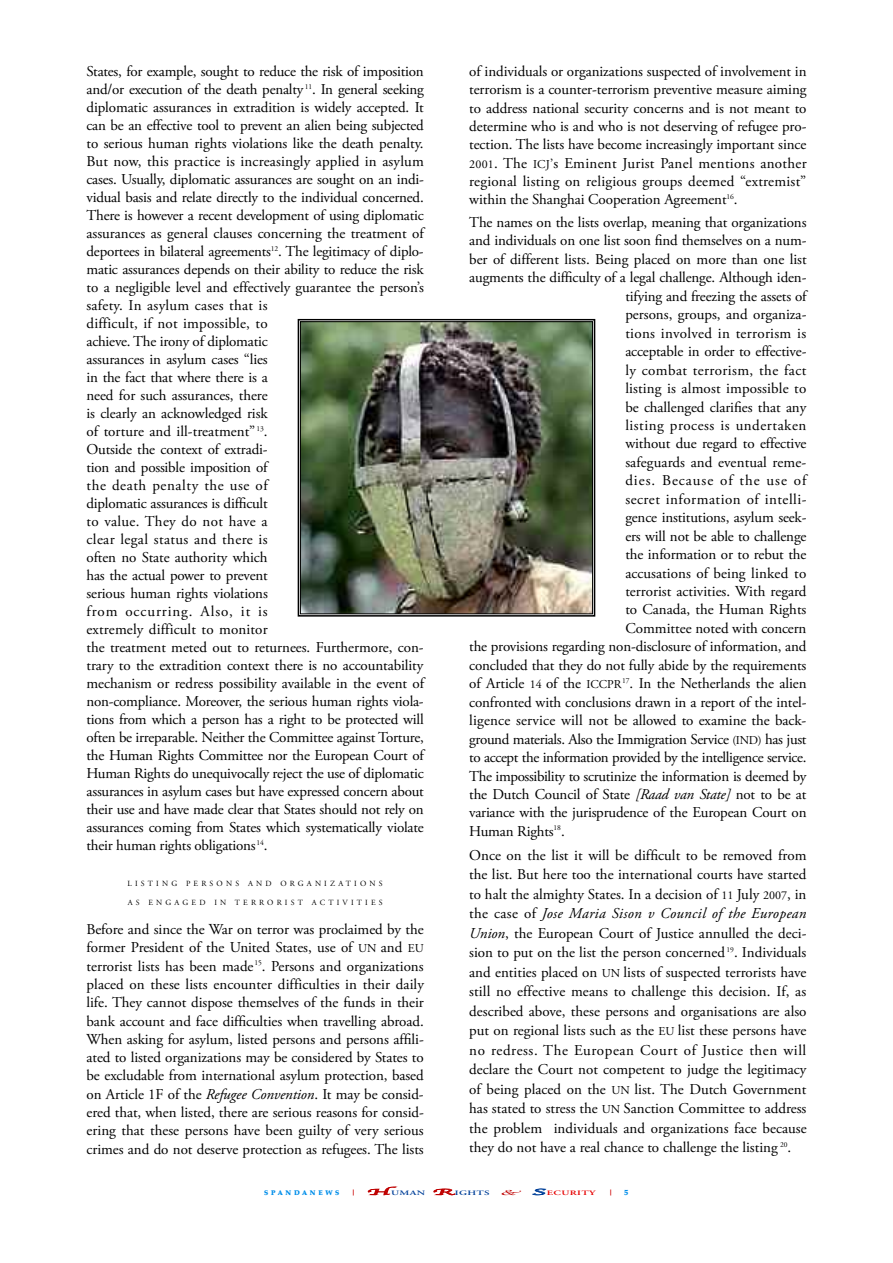
<style>
.page{position:relative;width:893px;height:1263px;background:#fff}
.page>*{position:absolute;margin:0;border:0;box-sizing:border-box;transform-origin:0 0}
.t1{font:15px/18px "Adobe Garamond Pro";letter-spacing:-.01em;color:#000;text-align:justify}
.t2{font:15px "Adobe Garamond Pro";letter-spacing:.035em;color:#000}
.t3{font:15px "Adobe Garamond Pro";letter-spacing:.01em;color:#000}
.t4{font:15px "Adobe Garamond Pro";letter-spacing:.02em;color:#000}
.t5{font:15px "Adobe Garamond Pro";letter-spacing:.025em;color:#000}
.t6{font:15px "Adobe Garamond Pro";letter-spacing:.065em;color:#000}
.t7{font:7.8px "Adobe Garamond Pro";letter-spacing:.4em;color:#000}
.t8{font:7.5px "Apple Chancery";color:#bf0000;scale:3 1}
.t9{font:900 7.5px "Palatino";color:#008eea}
.t10{font:600 6.75px "Adobe Garamond Pro";letter-spacing:.035em;color:#004099;scale:1.6 1}
.t11{font:900 6.75px "Palatino";letter-spacing:.395em;color:#008eea}
.t12{font:600 6.75px "Adobe Garamond Pro";letter-spacing:.035em;color:#e60000;scale:1.6 1}
.t13{font:900 6px "Palatino";color:#c00}
.s1{font-size:12px}
.s2{font-style:italic}
.s3{font-size:13.5px}
.s4{font-family:"Apple Chancery";font-weight:400;font-size:9px;color:#bf0000}
.s5{font-family:"Apple Chancery";font-weight:400;font-size:9px;color:#004099}
</style>
<div class="page">
<img style="left:302px;top:323px;width:289px;height:289px">
<div style="left:298px;top:319px;width:297px;height:298px;border:2px solid #000"></div>
<div style="left:300px;top:321px;width:293px;height:293px;border:1px solid #000"></div>
<p class="t1" style="left:87px;top:64px;width:339px;text-align:left">States, for example, sought to reduce the risk of imposition and/or execution of the death penalty <sup>11</sup>. In general seeking diplomatic assurances in extradition is widely accepted. It can be an effective tool to prevent an alien being subjected to serious human rights violations like the death penalty.<br>But now, this practice is increasingly applied in asylum cases. Usually, diplomatic assurances are sought on an indi&shy;vidual basis and relate directly to the individual concerned.<br>There is however a recent development of using diplomatic assurances as general clauses concerning the treatment of deportees in bilateral agreements<sup>12</sup>. The legitimacy of diplo&shy;matic assurances depends on their ability to reduce the risk to a negligible level and effectively guarantee the person’s safety. In asylum cases that is<br>difficult, if not impossible, to<br>achieve. The irony of diplomatic<br>assurances in asylum cases “lies<br>in the fact that where there is a<br>need for such assurances, there<br>is clearly an acknowledged risk<br>of torture and ill-treatment” <sup>13</sup>.<br>Outside the context of extradi-<br>tion and possible imposition of<br>the death penalty the use of<br>diplomatic assurances is difficult<br>to value. They do not have a<br>clear legal status and there is<br>often no State authority which<br>has the actual power to prevent<br>serious human rights violations<br>from occurring. Also, it is<br>extremely difficult to monitor<br>the treatment meted out to returnees. Furthermore, con&shy;trary to the extradition context there is no accountability mechanism or redress possibility available in the event of non-compliance. Moreover, the serious human rights viola&shy;tions from which a person has a right to be protected will often be irreparable. Neither the Committee against Torture, the Human Rights Committee nor the European Court of Human Rights do unequivocally reject the use of diplomatic assurances in asylum cases but have expressed concern about their use and have made clear that States should not rely on assurances coming from States which systematically violate their human rights obligations<sup>14</sup>.</p>
<p class="t7" style="left:128px;top:880px;width:257px">LISTING PERSONS AND ORGANIZATIONS</p>
<p class="t7" style="left:128px;top:899px;width:256px">AS ENGAGED IN TERRORIST ACTIVITIES</p>
<p class="t1" style="left:87px;top:921px;width:339px">Before and since the War on terror was proclaimed by the former President of the United States, use of <span class="s1">UN</span> and <span class="s1">EU </span>terrorist lists has been made<sup>15</sup>. Persons and organizations placed on these lists encounter difficulties in their daily life. They cannot dispose themselves of the funds in their bank account and face difficulties when travelling abroad.<br>When asking for asylum, listed persons and persons affili&shy;ated to listed organizations may be considered by States to be excludable from international asylum protection, based on Article 1F of the <span class="s2">Refugee Convention</span>. It may be consid&shy;ered that, when listed, there are serious reasons for consid&shy;ering that these persons have been guilty of very serious crimes and do not deserve protection as refugees. The lists</p>
<p class="t1" style="left:469px;top:64px;width:339px">of individuals or organizations suspected of involvement in terrorism is a counter-terrorism preventive measure aiming to address national security concerns and is not meant to determine who is and who is not deserving of refugee pro&shy;tection. The lists have become increasingly important since <span class="s1">2001</span>. The <span class="s1">ICJ</span><span class="s3">’</span>s Eminent Jurist Panel mentions another regional listing on religious groups deemed “extremist” within the Shanghai Cooperation Agreement<sup>16</sup>.</p>
<p class="t1" style="left:469px;top:215px;width:339px">The names on the lists overlap, meaning that organizations</p>
<p class="t1" style="left:469px;top:233px;width:339px">and individuals on one list soon find themselves on a num-</p>
<p class="t1" style="left:469px;top:251px;width:339px">ber of different lists. Being placed on more than one list</p>
<p class="t1" style="left:469px;top:270px;width:339px">augments the difficulty of a legal challenge. Although iden-</p>
<p class="t1" style="left:625px;top:288px;width:183px">tifying and freezing the assets of</p>
<p class="t1" style="left:625px;top:307px;width:183px">persons, groups, and organiza-</p>
<p class="t4" style="left:625px;top:327px;width:182px">tions involved in terrorism is</p>
<p class="t1" style="left:625px;top:344px;width:183px">acceptable in order to effective-</p>
<p class="t5" style="left:625px;top:364px;width:183px">ly combat terrorism, the fact</p>
<p class="t3" style="left:625px;top:382px;width:182px">listing is almost impossible to</p>
<p class="t1" style="left:625px;top:399px;width:182px">be challenged clarifies that any</p>
<p class="t2" style="left:625px;top:419px;width:183px">listing process is undertaken</p>
<p class="t1" style="left:625px;top:436px;width:183px">without due regard to effective</p>
<p class="t1" style="left:625px;top:454px;width:183px">safeguards and eventual reme-</p>
<p class="t6" style="left:625px;top:475px;width:183px">dies. Because of the use of</p>
<p class="t2" style="left:625px;top:493px;width:183px">secret information of intelli-</p>
<p class="t1" style="left:625px;top:510px;width:183px">gence institutions, asylum seek-</p>
<p class="t1" style="left:625px;top:528px;width:183px">ers will not be able to challenge</p>
<p class="t1" style="left:625px;top:547px;width:183px">the information or to rebut the</p>
<p class="t1" style="left:625px;top:565px;width:182px">accusations of being linked to</p>
<p class="t1" style="left:625px;top:584px;width:183px">terrorist activities. With regard</p>
<p class="t1" style="left:625px;top:602px;width:183px">to Canada, the Human Rights</p>
<p class="t1" style="left:625px;top:620px;width:183px">Committee noted with concern</p>
<p class="t1" style="left:469px;top:639px;width:339px">the provisions regarding non-disclosure of information, and</p>
<p class="t1" style="left:469px;top:657px;width:339px">concluded that they do not fully abide by the requirements</p>
<p class="t1" style="left:469px;top:676px;width:339px">of Article <span class="s1">14</span> of the <span class="s1">ICCPR</span><sup>17</sup>. In the Netherlands the alien</p>
<p class="t1" style="left:469px;top:694px;width:339px">confronted with conclusions drawn in a report of the intel-</p>
<p class="t1" style="left:469px;top:713px;width:339px">ligence service will not be allowed to examine the back-</p>
<p class="t1" style="left:469px;top:731px;width:339px">ground materials. Also the Immigration Service <span class="s1">(IND)</span> has just</p>
<p class="t1" style="left:469px;top:750px;width:339px">to accept the information provided by the intelligence service.</p>
<p class="t1" style="left:469px;top:768px;width:339px">The impossibility to scrutinize the information is deemed by</p>
<p class="t1" style="left:469px;top:786px;width:339px">the Dutch Council of State <span class="s2">[Raad van State]</span> not to be at</p>
<p class="t1" style="left:469px;top:805px;width:339px">variance with the jurisprudence of the European Court on</p>
<p class="t1" style="left:469px;top:823px;width:97px">Human Rights<sup>18</sup>.</p>
<p class="t1" style="left:469px;top:846px;width:339px;line-height:19.5px">Once on the list it will be difficult to be removed from the list. But here too the international courts have started to halt the almighty States. In a decision of <span class="s1">11</span> July <span class="s1">2007</span>, in the case of <span class="s2">Jose Maria Sison v Council of the European Union</span>, the European Court of Justice annulled the deci&shy;sion to put on the list the person concerned <sup>19</sup>. Individuals and entities placed on <span class="s1">UN</span> lists of suspected terrorists have still no effective means to challenge this decision. If, as described above, these persons and organisations are also put on regional lists such as the <span class="s1">EU</span> list these persons have no redress. The European Court of Justice then will declare the Court not competent to judge the legitimacy of being placed on the <span class="s1">UN</span> list. The Dutch Government has stated to stress the <span class="s1">UN</span> Sanction Committee to address the problem individuals and organizations face because they do not have a real chance to challenge the listing <sup>20</sup>.</p>
<p class="t11" style="left:264px;top:1190px;width:77px">SPANDANEWS</p>
<p class="t13" style="left:353px;top:1190px;width:3px">|</p>
<p class="t10" style="left:367px;top:1190px;width:78px"><span class="s4">H</span>UMAN <span class="s4">R</span>IGHTS</p>
<p class="t8" style="left:500px;top:1188px;width:8px">&amp;</p>
<p class="t12" style="left:532px;top:1190px;width:42px"><span class="s5">S</span>ECURITY</p>
<p class="t13" style="left:610px;top:1190px;width:3px">|</p>
<p class="t9" style="left:624px;top:1189px;width:6px">5</p>
</div>
